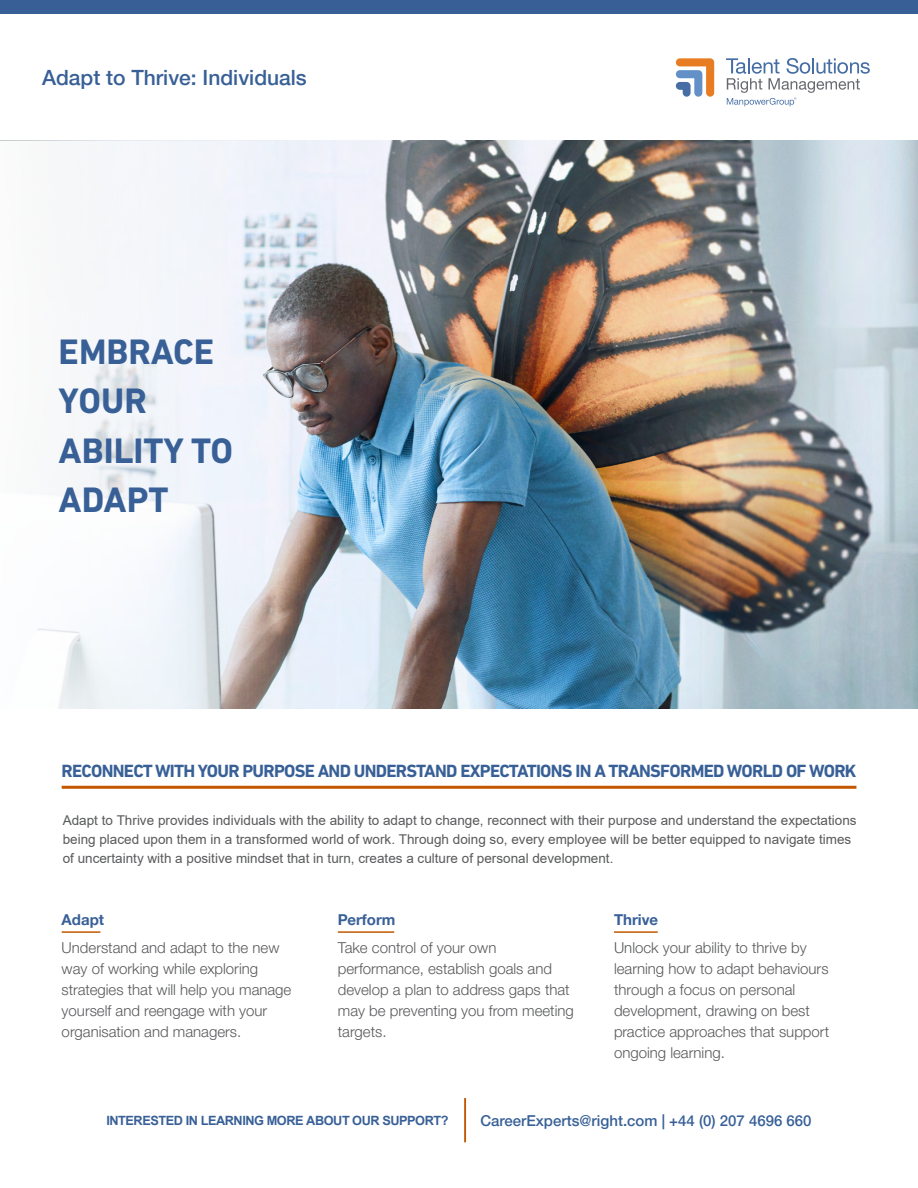
<style>
.page{position:relative;width:918px;height:1188px;background:#fff}
.page>*{position:absolute;margin:0;border:0;box-sizing:border-box;transform-origin:0 0}
.t1{font:700 36px/49.5px "DIN Next LT Pro";color:#386097}
.t2{font:500 21px "Helvetica Neue LTW1 G";color:#386097}
.t3{font:700 18px "DIN Next LT Pro";letter-spacing:-.04em;color:#386097}
.t4{font:300 15px/21px "Helvetica Neue LTW1 G";color:#58595b}
.t5{font:500 15px "Helvetica Neue LTW1 G";color:#386097}
.t6{font:700 15px "Helvetica Neue LTW1 G";color:#386097}
.t7{font:13.5px/18.9px "Arial";color:#58595b}
.t8{font:700 12.75px "Arial";letter-spacing:-.035em;color:#386097}
</style>
<div class="page">
<hr style="left:62px;top:786px;width:794px;height:3px;background:#c25700">
<hr style="left:62px;top:931px;width:38px;height:2px;background:#c25700">
<hr style="left:338px;top:931px;width:56px;height:2px;background:#c25700">
<hr style="left:614px;top:931px;width:44px;height:2px;background:#c25700">
<svg style="left:676px;top:58px;width:38px;height:39px"></svg>
<svg style="left:726px;top:58px;width:144px;height:48px"></svg>
<div style="left:0;top:0;width:918px;height:14px;background:#386097"></div>
<img style="left:38px;top:141px;width:880px;height:567px">
<hr style="left:464px;top:1098px;width:2px;height:44px;background:#c25700">
<h2 class="t2" style="left:42px;top:65px;width:266px">Adapt to Thrive: Individuals</h2>
<h1 class="t1" style="left:59px;top:327px;width:176px">EMBRACE<br>YOUR<br>ABILITY TO<br>ADAPT</h1>
<p class="t3" style="left:62px;top:760px;width:796px">RECONNECT WITH YOUR PURPOSE AND UNDERSTAND EXPECTATIONS IN A TRANSFORMED WORLD OF WORK</p>
<p class="t7" style="left:63px;top:810px;width:795px">Adapt to Thrive provides individuals with the ability to adapt to change, reconnect with their purpose and understand the expectations being placed upon them in a transformed world of work. Through doing so, every employee will be better equipped to navigate times of uncertainty with a positive mindset that in turn, creates a culture of personal development.</p>
<p class="t6" style="left:62px;top:910px;width:44px">Adapt</p>
<p class="t4" style="left:62px;top:937px;width:231px">Understand and adapt to the new way of working while exploring strategies that will help you manage yourself and reengage with your organisation and managers.</p>
<p class="t6" style="left:338px;top:910px;width:59px">Perform</p>
<p class="t4" style="left:338px;top:937px;width:238px">Take control of your own performance, establish goals and develop a plan to address gaps that may be preventing you from meeting targets.</p>
<p class="t6" style="left:614px;top:910px;width:46px">Thrive</p>
<p class="t4" style="left:614px;top:937px;width:217px">Unlock your ability to thrive by learning how to adapt behaviours through a focus on personal development, drawing on best practice approaches that support ongoing learning.</p>
<p class="t8" style="left:106px;top:1111px;width:344px">INTERESTED IN LEARNING MORE ABOUT OUR SUPPORT?</p>
<p class="t5" style="left:480px;top:1111px;width:333px">CareerExperts@right.com | +44 (0) 207 4696 660</p>
</div>
